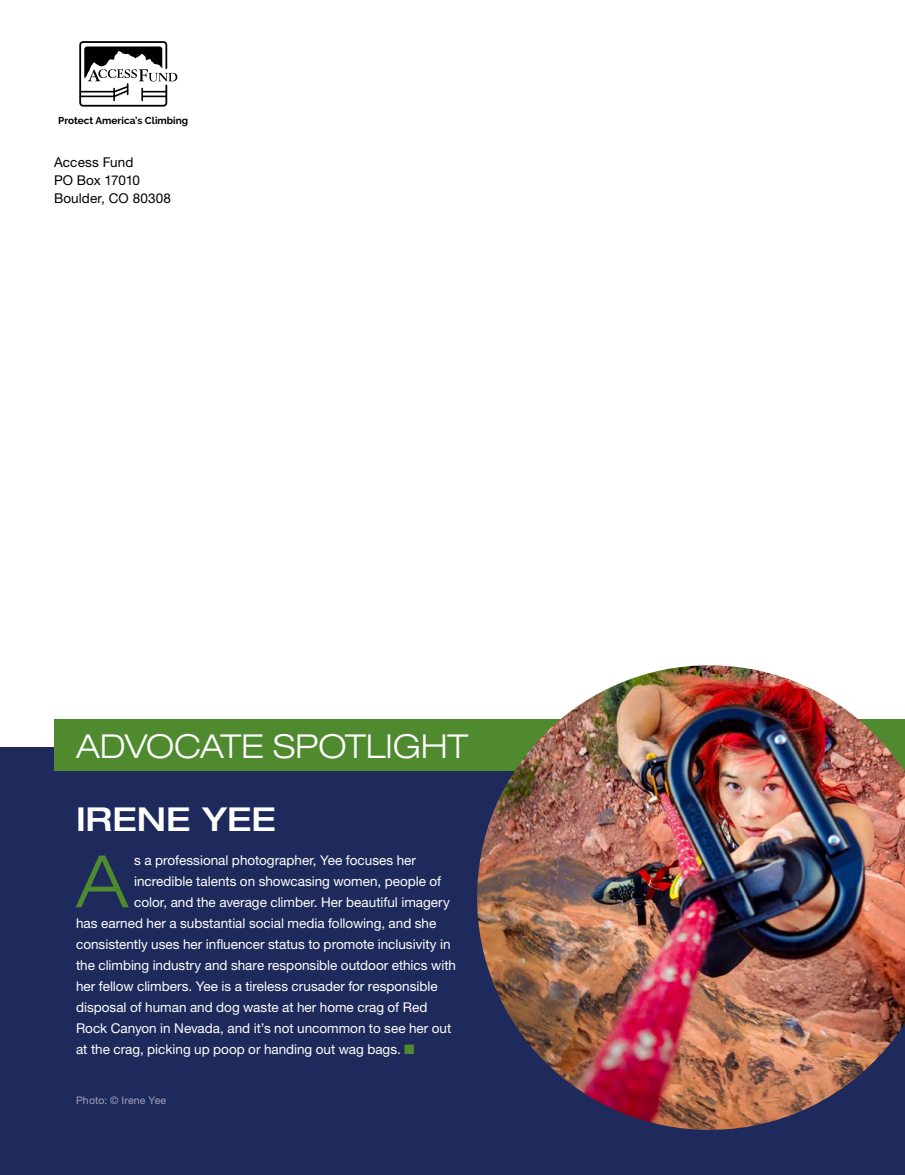
<style>
.page{position:relative;width:905px;height:1175px;background:#fff}
.page>*{position:absolute;margin:0;border:0;box-sizing:border-box;transform-origin:0 0}
.t1{font:300 expanded 72.3px "Helvetica Neue LT Std";color:#4f8a2f}
.t2{font:300 expanded 33px "Helvetica Neue LT Std";letter-spacing:-.005em;color:#fff}
.t3{font:500 expanded 33px "Helvetica Neue LT Std";letter-spacing:-.005em;color:#fff}
.t4{font:13.5px "Helvetica Neue LT Std";color:#fff}
.t5{font:13.5px/18px "Helvetica Neue LT Std";letter-spacing:.01em;color:#000}
.t6{font:10.5px "Helvetica Neue LT Std";letter-spacing:.015em;color:#a4a2b8}
.t7{font:700 10.05px "Raleway";color:#000}
.s1{color:#4f8a2f}
</style>
<div class="page">
<div style="left:79px;top:41px;width:88px;height:66px;border:2px solid #000;border-radius:3px"></div>
<hr style="left:80px;top:91px;width:34px;height:1px;background:#000">
<hr style="left:80px;top:96px;width:34px;height:1px;background:#000">
<svg style="left:84px;top:46px;width:93px;height:54px"></svg>
<div style="left:0;top:747px;width:904px;height:427px;background:#1e2a5b"></div>
<div style="left:54px;top:719px;width:850px;height:52px;background:#4f8a2f"></div>
<img style="left:477px;top:665px;width:427px;height:464px">
<p class="t7" style="left:58px;top:115px;width:131px">Protect America’s Climbing</p>
<p class="t5" style="left:54px;top:153px;width:119px">Access Fund<br>PO Box 17010<br>Boulder, CO 80308</p>
<h2 class="t2" style="left:76px;top:726px;width:393px">ADVOCATE SPOTLIGHT</h2>
<h2 class="t3" style="left:76px;top:798px;width:201px">IRENE YEE</h2>
<h1 class="t1" style="left:76px;top:838px;width:54px">A</h1>
<p class="t4" style="left:134px;top:852px;width:283px">s a professional photographer, Yee focuses her</p>
<p class="t4" style="left:134px;top:873px;width:308px">incredible talents on showcasing women, people of</p>
<p class="t4" style="left:134px;top:894px;width:317px">color, and the average climber. Her beautiful imagery</p>
<p class="t4" style="left:76px;top:915px;width:362px">has earned her a substantial social media following, and she</p>
<p class="t4" style="left:76px;top:936px;width:376px">consistently uses her influencer status to promote inclusivity in</p>
<p class="t4" style="left:76px;top:957px;width:381px">the climbing industry and share responsible outdoor ethics with</p>
<p class="t4" style="left:76px;top:978px;width:363px">her fellow climbers. Yee is a tireless crusader for responsible</p>
<p class="t4" style="left:76px;top:999px;width:353px">disposal of human and dog waste at her home crag of Red</p>
<p class="t4" style="left:76px;top:1020px;width:377px">Rock Canyon in Nevada, and it’s not uncommon to see her out</p>
<p class="t4" style="left:76px;top:1041px;width:340px">at the crag, picking up poop or handing out wag bags. <span class="s1">■</span></p>
<p class="t6" style="left:76px;top:1093px;width:92px">Photo: © Irene Yee</p>
</div>
